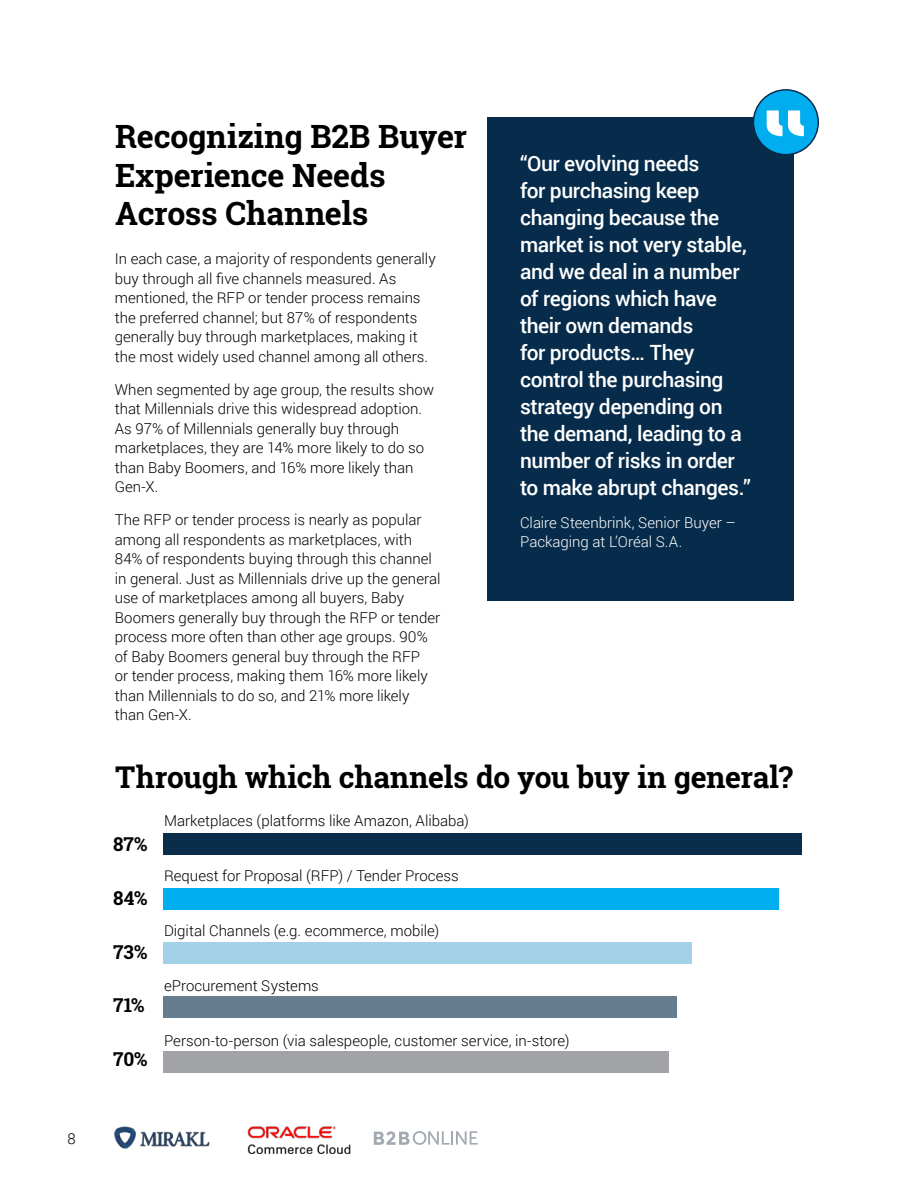
<style>
.page{position:relative;width:918px;height:1188px;background:#fff}
.page>*{position:absolute;margin:0;border:0;box-sizing:border-box;transform-origin:0 0}
.t1{font:700 32.1px/38.4px "Roboto Slab";letter-spacing:-.005em;color:#000}
.t2{font:700 30px "Roboto Slab";letter-spacing:-.01em;color:#000}
.t3{font:500 21px/27px "Roboto";letter-spacing:-.02em;color:#fff}
.t4{font:700 19.05px "Roboto Slab";color:#000}
.t5{font:300 15px/19.5px "Roboto";color:#000}
.t6{font:300 15px/19.5px "Roboto";color:#fff}
</style>
<div class="page">
<img style="left:247px;top:1126px;width:104px;height:28px">
<img style="left:114px;top:1126px;width:96px;height:23px">
<svg style="left:374px;top:1131px;width:104px;height:14px"></svg>
<div style="left:488px;top:117px;width:306px;height:484px;background:#072c4b"></div>
<div style="left:753px;top:90px;width:65px;height:65px;background:#00aeef;border-radius:50%"></div>
<div style="left:753px;top:89px;width:66px;height:66px;border:2px solid #072c4b;border-radius:50%"></div>
<svg style="left:767px;top:110px;width:37px;height:26px"></svg>
<div style="left:163px;top:1051px;width:506px;height:22px;background:#a1a3a6"></div>
<div style="left:163px;top:997px;width:513px;height:21px;background:#667d90"></div>
<div style="left:163px;top:942px;width:529px;height:22px;background:#a3d1e7"></div>
<div style="left:163px;top:888px;width:616px;height:22px;background:#00aeef"></div>
<div style="left:163px;top:834px;width:639px;height:21px;background:#0a2d4b"></div>
<p class="t5" style="left:68px;top:1128px;width:10px">8</p>
<h1 class="t1" style="left:115px;top:117px;width:353px">Recognizing B2B Buyer<br>Experience Needs<br>Across Channels</h1>
<p class="t5" style="left:115px;top:249px;width:322px">In each case, a majority of respondents generally buy through all five channels measured. As mentioned, the RFP or tender process remains the preferred channel; but 87% of respondents generally buy through marketplaces, making it the most widely used channel among all others.</p>
<p class="t5" style="left:115px;top:379px;width:321px">When segmented by age group, the results show that Millennials drive this widespread adoption.<br>As 97% of Millennials generally buy through marketplaces, they are 14% more likely to do so than Baby Boomers, and 16% more likely than Gen-X.</p>
<p class="t5" style="left:115px;top:510px;width:327px">The RFP or tender process is nearly as popular among all respondents as marketplaces, with 84% of respondents buying through this channel in general. Just as Millennials drive up the general use of marketplaces among all buyers, Baby Boomers generally buy through the RFP or tender process more often than other age groups. 90% of Baby Boomers general buy through the RFP<br>or tender process, making them 16% more likely than Millennials to do so, and 21% more likely than Gen-X.</p>
<p class="t3" style="left:520px;top:149px;width:232px">“Our evolving needs<br>for purchasing keep changing because the market is not very stable, and we deal in a number of regions which have their own demands<br>for products… They control the purchasing strategy depending on the demand, leading to a number of risks in order to make abrupt changes.”</p>
<p class="t6" style="left:520px;top:512px;width:217px">Claire Steenbrink, Senior Buyer –<br>Packaging at L’Oréal S.A.</p>
<h2 class="t2" style="left:115px;top:757px;width:679px">Through which channels do you buy in general?</h2>
<p class="t4" style="left:113px;top:831px;width:36px">87%</p>
<p class="t4" style="left:113px;top:885px;width:36px">84%</p>
<p class="t4" style="left:113px;top:939px;width:36px">73%</p>
<p class="t4" style="left:113px;top:992px;width:33px">71%</p>
<p class="t4" style="left:113px;top:1046px;width:36px">70%</p>
<p class="t5" style="left:164px;top:811px;width:306px">Marketplaces (platforms like Amazon, Alibaba)</p>
<p class="t5" style="left:164px;top:866px;width:296px">Request for Proposal (RFP) / Tender Process</p>
<p class="t5" style="left:164px;top:921px;width:277px">Digital Channels (e.g. ecommerce, mobile)</p>
<p class="t5" style="left:164px;top:976px;width:156px">eProcurement Systems</p>
<p class="t5" style="left:164px;top:1031px;width:407px">Person-to-person (via salespeople, customer service, in-store)</p>
</div>
